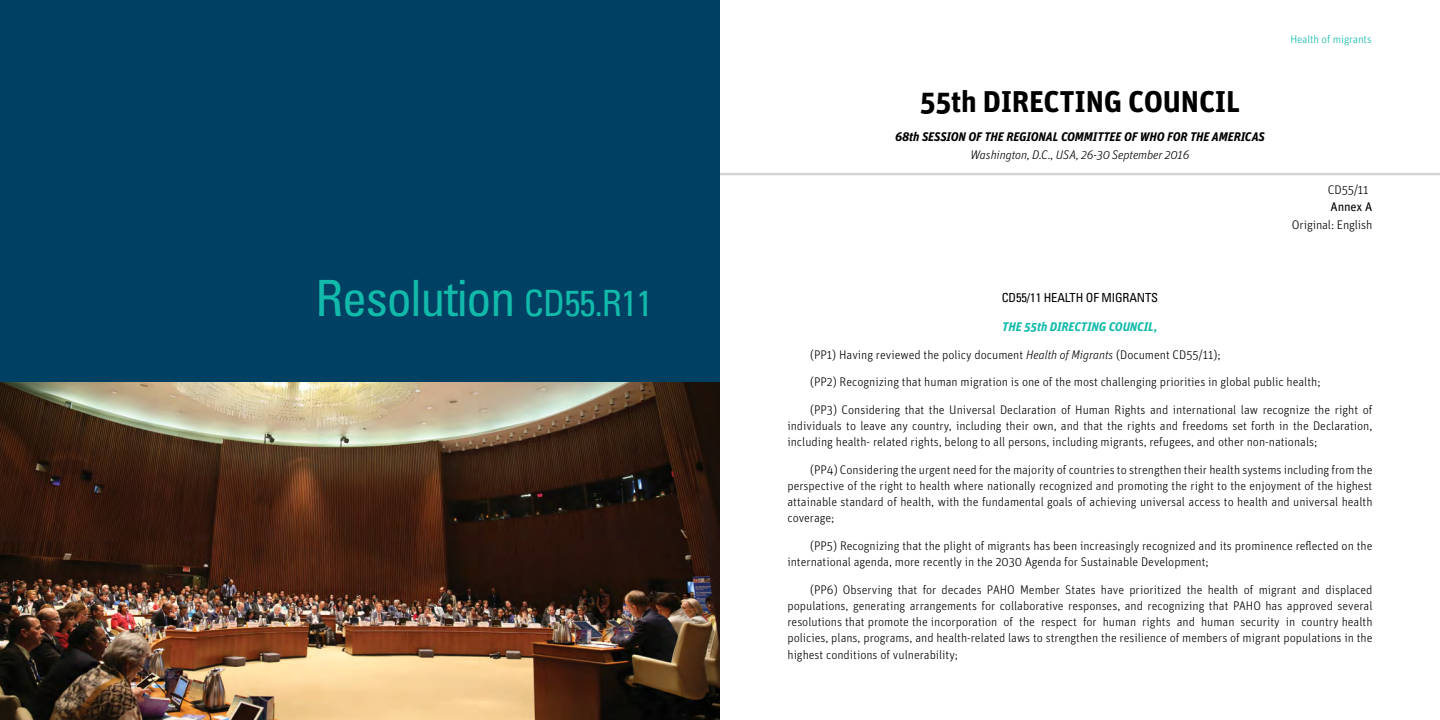
<style>
.page{position:relative;width:1440px;height:720px;background:#fff}
.page>*{position:absolute;margin:0;border:0;box-sizing:border-box;transform-origin:0 0}
.Bullet_1{font:condensed 50px "Univers";letter-spacing:-.025em;color:#12baab}
.t1{font:700 30px "Unit";letter-spacing:-.01em;color:#000}
.Body_text{font:300 12.5px/16.2px "Unit";color:#000;text-align:justify}
.t2{font:italic 700 12.5px "Unit";letter-spacing:-.01em;color:#000}
.t3{font:italic 300 12.5px "Unit";letter-spacing:-.01em;color:#000}
.Body_text-2{font:italic 700 12.5px "Unit";letter-spacing:-.01em;color:#12baab}
.Body_text-3{font:condensed 12.5px "Univers";letter-spacing:-.01em;color:#000}
.t4{font:12.5px "Unit";letter-spacing:-.01em;color:#000}
.t5{font:300 11.25px "Unit";letter-spacing:-.01em;color:#12baab}
.s1{font-size:36.25px}
.s2{font-style:italic}
</style>
<div class="page">
<div style="left:0;top:0;width:720px;height:720px;background:#004062"></div>
<hr style="left:720px;top:173px;width:720px;height:2px;background:#d1d3d4">
<img style="left:0;top:382px;width:720px;height:338px">
<p class="Bullet_1" style="left:316px;top:267px;width:338px">Resolution <span class="s1">CD55.R11</span></p>
<p class="t1" style="left:920px;top:83px;width:322px">55th DIRECTING COUNCIL</p>
<p class="t2" style="left:895px;top:129px;width:371px">68th SESSION OF THE REGIONAL COMMITTEE OF WHO FOR THE AMERICAS</p>
<p class="t3" style="left:971px;top:146px;width:220px">Washington, D.C., USA, 26-30 September 2016</p>
<p class="t5" style="left:1290px;top:32px;width:83px">Health of migrants</p>
<p class="Body_text" style="left:1328px;top:181px;width:42px">CD55/11</p>
<p class="t4" style="left:1331px;top:199px;width:43px">Annex A</p>
<p class="Body_text" style="left:1292px;top:216px;width:82px">Original: English</p>
<p class="Body_text-3" style="left:1002px;top:290px;width:158px">CD55/11 HEALTH OF MIGRANTS</p>
<p class="Body_text-2" style="left:1002px;top:319px;width:157px">THE 55th DIRECTING COUNCIL,</p>
<p class="Body_text" style="left:810px;top:346px;width:412px">(PP1) Having reviewed the policy document <span class="s2">Health of Migrants</span> (Document CD55/11);</p>
<p class="Body_text" style="left:810px;top:374px;width:512px">(PP2) Recognizing that human migration is one of the most challenging priorities in global public health;</p>
<p class="Body_text" style="left:788px;top:401px;width:586px;text-indent:22px">(PP3) Considering that the Universal Declaration of Human Rights and international law recognize the right of individuals to leave any country, including their own, and that the rights and freedoms set forth in the Declaration, including health- related rights, belong to all persons, including migrants, refugees, and other non-nationals;</p>
<p class="Body_text" style="left:788px;top:461px;width:587px;text-indent:22px">(PP4) Considering the urgent need for the majority of countries to strengthen their health systems including from the perspective of the right to health where nationally recognized and promoting the right to the enjoyment of the highest attainable standard of health, with the fundamental goals of achieving universal access to health and universal health coverage;</p>
<p class="Body_text" style="left:788px;top:537px;width:587px;text-indent:22px">(PP5) Recognizing that the plight of migrants has been increasingly recognized and its prominence reflected on the international agenda, more recently in the 2030 Agenda for Sustainable Development;</p>
<p class="Body_text" style="left:788px;top:581px;width:587px;text-indent:22px">(PP6) Observing that for decades PAHO Member States have prioritized the health of migrant and displaced populations, generating arrangements for collaborative responses, and recognizing that PAHO has approved several resolutions that promote the incorporation of the respect for human rights and human security in country health policies, plans, programs, and health-related laws to strengthen the resilience of members of migrant populations in the highest conditions of vulnerability;</p>
</div>
